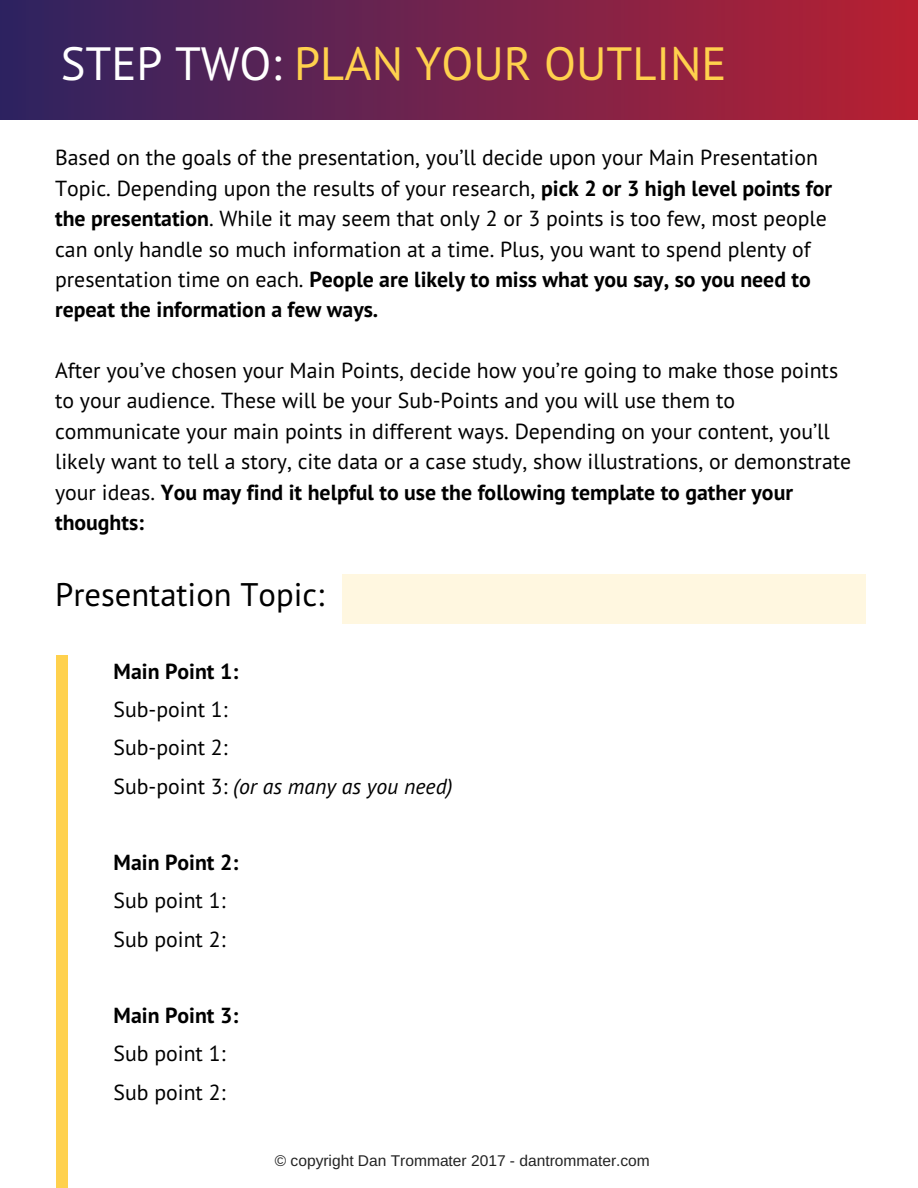
<style>
.page{position:relative;width:918px;height:1188px;background:#fff}
.page>*{position:absolute;margin:0;border:0;box-sizing:border-box;transform-origin:0 0}
.t1{font:46.65px "PT Sans";color:#ffd14d}
.t2{font:32.7px "PT Sans";color:#000}
.t3{font:21.75px/30.3px "PT Sans";color:#000}
.t4{font:700 21.75px "PT Sans";color:#000}
.t5{font:15.6px "Arimo";color:#222}
.s1{color:#fff}
.s2{font-weight:700}
.s3{font-style:italic}
</style>
<div class="page">
<img style="left:0;top:0;width:918px;height:119px">
<div style="left:56px;top:655px;width:11px;height:533px;background:#ffd14d"></div>
<div style="left:342px;top:574px;width:523px;height:49px;background:#fff7e0"></div>
<h1 class="t1" style="left:61px;top:33px;width:667px"><span class="s1">STEP TWO:</span> PLAN YOUR OUTLINE</h1>
<p class="t3" style="left:55px;top:142px;width:779px">Based on the goals of the presentation, you’ll decide upon your Main Presentation Topic. Depending upon the results of your research, <span class="s2">pick 2 or 3 high level points for the presentation</span>. While it may seem that only 2 or 3 points is too few, most people can only handle so much information at a time. Plus, you want to spend plenty of presentation time on each. <span class="s2">People are likely to miss what you say, so you need to repeat the information a few ways.</span></p>
<p class="t3" style="left:55px;top:355px;width:798px">After you’ve chosen your Main Points, decide how you’re going to make those points to your audience. These will be your Sub-Points and you will use them to communicate your main points in different ways. Depending on your content, you’ll likely want to tell a story, cite data or a case study, show illustrations, or demonstrate your ideas. <span class="s2">You may find it helpful to use the following template to gather your thoughts:</span></p>
<h2 class="t2" style="left:55px;top:573px;width:271px">Presentation Topic:</h2>
<p class="t4" style="left:114px;top:657px;width:126px">Main Point 1:</p>
<p class="t3" style="left:114px;top:690px;width:340px;line-height:38.2px">Sub-point 1:<br>Sub-point 2:<br>Sub-point 3: <span class="s3">(or as many as you need)</span></p>
<p class="t4" style="left:114px;top:848px;width:126px">Main Point 2:</p>
<p class="t3" style="left:114px;top:881px;width:113px;line-height:38.2px">Sub point 1:<br>Sub point 2:</p>
<p class="t4" style="left:114px;top:1001px;width:126px">Main Point 3:</p>
<p class="t3" style="left:114px;top:1034px;width:113px;line-height:38.2px">Sub point 1:<br>Sub point 2:</p>
<p class="t5" style="left:275px;top:1151px;width:377px">© copyright Dan Trommater 2017 - dantrommater.com</p>
</div>
